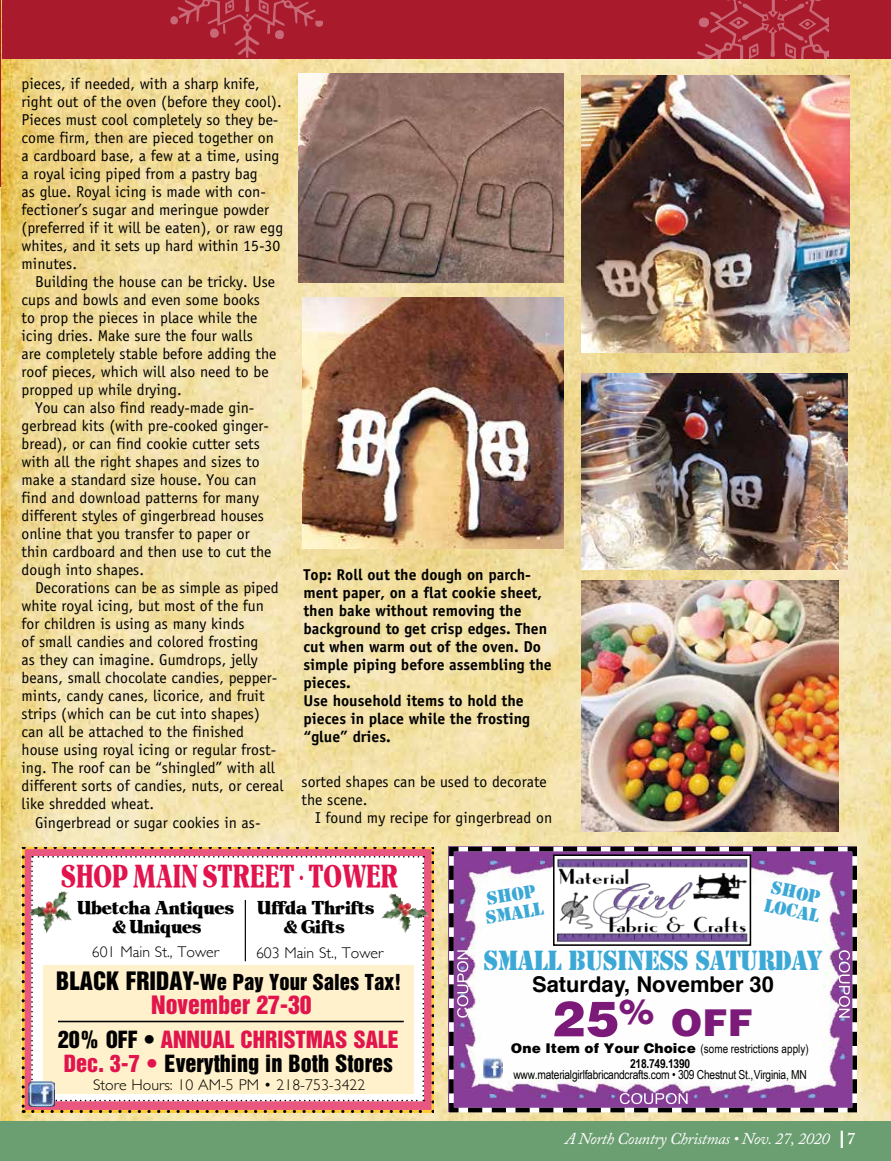
<style>
.page{position:relative;width:891px;height:1161px;background:#fff}
.page>*{position:absolute;margin:0;border:0;box-sizing:border-box;transform-origin:0 0}
.t1{font:900 37.8px "Helvetica";color:#7b1a78}
.t2{font:31.65px "Eider";color:#e1144d;scale:.7 1}
.t3{font:25.8px "Stencil Std";letter-spacing:-.02em;color:#3ca8d6;scale:.91 1}
.t4{font:23.25px "Helvetica Inserat";color:#e1144d}
.t5{font:21.75px/24.8px "Helvetica Inserat";color:#000}
.t6{font:700 21.75px "Helvetica";color:#000}
.t7{font:20.1px "Helvetica Inserat";color:#000}
.t8{font:18.6px/19.2px "Eider";letter-spacing:-.04em;color:#000;text-align:center}
.t9{font:17.1px/18.6px "Stencil Std";color:#3ca8d6}
.t10{font:italic 16.5px "Adobe Caslon Pro";letter-spacing:-.025em;color:#fff}
.t11{font:15.75px/18px "Officina Sans";color:#000}
.t12{font:700 15.75px/18px "Officina Sans";color:#000}
.t13{font:300 15.45px "Gill Sans";color:#000}
.t14{font:12.45px "Arial Narrow";letter-spacing:-.02em;color:#000}
.t15{font:700 12.45px "Arial Narrow";letter-spacing:-.02em;color:#000}
.t16{font:12px "Arial Narrow";color:#000}
.s1{font-size:23.25px}
.s2{color:#e1144d}
.s3{font-size:49.8px}
.s4{font-family:"Helvetica";font-weight:900;font-size:13.8px}
.s5{font-family:"Arial";font-weight:700;font-style:normal;font-size:24px}
.s6{font-weight:600;font-style:normal}
</style>
<div class="page">
<img style="left:0;top:59px;width:891px;height:1063px">
<hr style="left:0;top:0;width:2px;height:186px;background:#aa1a2d">
<div style="left:0;top:1121px;width:17px;height:40px;background:#6b9e71"></div>
<div style="left:0;top:1122px;width:891px;height:39px;background:#6b9e71"></div>
<svg style="left:22px;top:847px;width:412px;height:265px"></svg>
<svg style="left:22px;top:857px;width:3px;height:255px"></svg>
<svg style="left:33px;top:1110px;width:401px;height:2px"></svg>
<svg style="left:431px;top:847px;width:3px;height:255px"></svg>
<svg style="left:23px;top:847px;width:400px;height:2px"></svg>
<hr style="left:245px;top:900px;width:1px;height:61px;background:#000">
<img style="left:380px;top:894px;width:49px;height:40px">
<img style="left:29px;top:891px;width:44px;height:43px">
<div style="left:2px;top:0;width:889px;height:59px;background:#aa1a2d"></div>
<svg style="left:697px;top:0;width:131px;height:58px"></svg>
<svg style="left:170px;top:0;width:153px;height:58px"></svg>
<img style="left:582px;top:75px;width:268px;height:278px">
<img style="left:582px;top:580px;width:257px;height:252px">
<img style="left:582px;top:373px;width:266px;height:196px">
<img style="left:298px;top:73px;width:266px;height:209px">
<img style="left:303px;top:298px;width:261px;height:250px">
<svg style="left:449px;top:846px;width:408px;height:15px"></svg>
<svg style="left:449px;top:861px;width:408px;height:251px"></svg>
<p class="t11" style="left:22px;top:75px;width:263px">pieces, if needed, with a sharp knife, right out of the oven (before they cool).<br>Pieces must cool completely so they be&shy;come firm, then are pieced together on a cardboard base, a few at a time, using a royal icing piped from a pastry bag<br>as glue. Royal icing is made with con&shy;fectioner’s sugar and meringue powder (preferred if it will be eaten), or raw egg whites, and it sets up hard within 15-30 minutes.</p>
<p class="t11" style="left:22px;top:273px;width:256px;text-indent:13px">Building the house can be tricky. Use cups and bowls and even some books to prop the pieces in place while the icing dries. Make sure the four walls<br>are completely stable before adding the roof pieces, which will also need to be propped up while drying.</p>
<p class="t11" style="left:22px;top:399px;width:251px;text-indent:13px">You can also find ready-made gin&shy;gerbread kits (with pre-cooked ginger&shy;bread), or can find cookie cutter sets with all the right shapes and sizes to make a standard size house. You can find and download patterns for many different styles of gingerbread houses online that you transfer to paper or thin cardboard and then use to cut the dough into shapes.</p>
<p class="t11" style="left:22px;top:579px;width:263px;text-indent:13px">Decorations can be as simple as piped white royal icing, but most of the fun for children is using as many kinds<br>of small candies and colored frosting<br>as they can imagine. Gumdrops, jelly beans, small chocolate candies, pepper&shy;mints, candy canes, licorice, and fruit strips (which can be cut into shapes) can all be attached to the finished house using royal icing or regular frost&shy;ing. The roof can be “shingled” with all different sorts of candies, nuts, or cereal like shredded wheat.</p>
<p class="t11" style="left:35px;top:813px;width:227px">Gingerbread or sugar cookies in as-</p>
<p class="t12" style="left:304px;top:566px;width:250px">Top: Roll out the dough on parch&shy;ment paper, on a flat cookie sheet, then bake without removing the background to get crisp edges. Then cut when warm out of the oven. Do simple piping before assembling the pieces.<br>Use household items to hold the pieces in place while the frosting “glue” dries.</p>
<p class="t11" style="left:302px;top:772px;width:247px">sorted shapes can be used to decorate the scene.</p>
<p class="t11" style="left:315px;top:808px;width:239px">I found my recipe for gingerbread on</p>
<h2 class="t2" style="left:61px;top:857px;width:483px">SHOP MAIN STREET • TOWER</h2>
<p class="t8" style="left:257px;top:898px;width:119px">Uffda Thrifts &amp; Gifts</p>
<p class="t13" style="left:256px;top:941px;width:129px">603 Main St., Tower</p>
<p class="t8" style="left:77px;top:898px;width:159px">Ubetcha Antiques &amp; Uniques</p>
<p class="t13" style="left:92px;top:940px;width:129px">601 Main St., Tower</p>
<p class="t7" style="left:56px;top:970px;width:347px"><span class="s1">BLACK FRIDAY</span>-We Pay Your Sales Tax!</p>
<h3 class="t5" style="left:58px;top:1027px;width:343px">20% OFF • <span class="s2">ANNUAL CHRISTMAS SALE<br>Dec. 3-7 •</span> Everything in Both Stores</h3>
<h3 class="t4" style="left:151px;top:991px;width:162px">November 27-30</h3>
<p class="t13" style="left:93px;top:1073px;width:274px">Store Hours: 10 AM-5 PM • 218-753-3422</p>
<p class="t9" style="left:481px;top:890px;width:60px;rotate:-9deg">SHOP<br>SMALL</p>
<p class="t9" style="left:770px;top:877px;width:58px;rotate:12deg">SHOP<br>LOCAL</p>
<h3 class="t3" style="left:483px;top:944px;width:374px">SMALL BUSINESS SATURDAY</h3>
<h3 class="t6" style="left:532px;top:967px;width:243px">Saturday, November 30</h3>
<h1 class="t1" style="left:552px;top:1000px;width:202px"><span class="s3">25</span><sup>%</sup> OFF</h1>
<p class="t16" style="left:511px;top:1040px;width:299px"><span class="s4">One Item of Your Choice</span> (some restrictions apply)</p>
<p class="t15" style="left:630px;top:1054px;width:62px">218.749.1390</p>
<p class="t14" style="left:513px;top:1066px;width:295px">www.materialgirlfabricandcrafts.com • 309 Chestnut St.,Virginia, MN</p>
<p class="t10" style="left:565px;top:1129px;width:292px">A North Country Christmas • Nov. 27, 2020 <span class="s5">I</span> <span class="s6">7</span></p>
</div>
